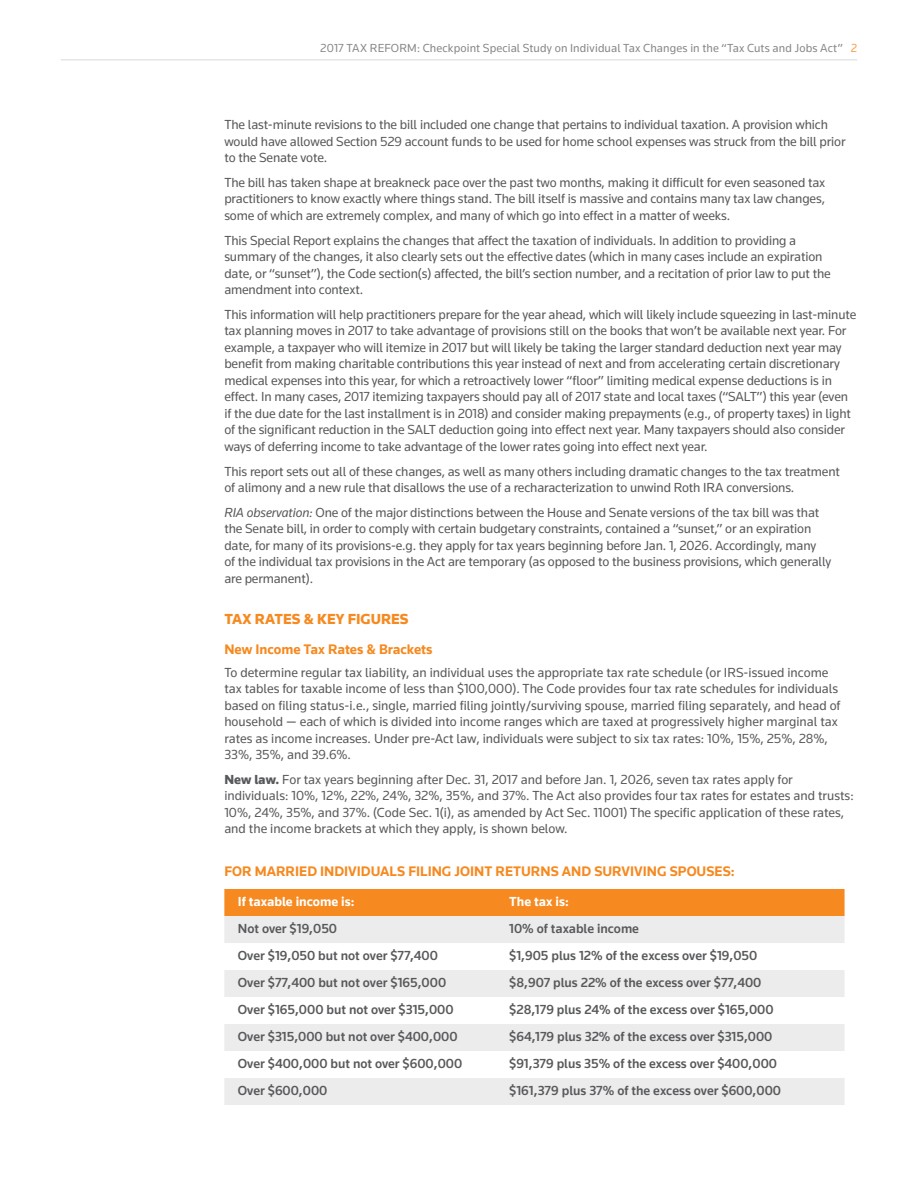
<style>
.page{position:relative;width:918px;height:1188px;background:#fff}
.page>*{position:absolute;margin:0;border:0;box-sizing:border-box;transform-origin:0 0}
.t1{font:900 15px "Knowledge 2017";color:#f6891f}
.t2{font:700 14.25px "Knowledge 2017";color:#f6891f}
.t3{font:13.5px/16.5px "Knowledge 2017";letter-spacing:-.01em;color:#58595b}
.t4{font:500 13.5px "Knowledge 2017";color:#58595b}
.t5{font:700 13.5px "Knowledge 2017";color:#fff}
.t6{font:12px "Knowledge 2017";letter-spacing:.01em;color:#86888a}
.s1{color:#f99e49}
.s2{font-style:italic}
.s3{font-weight:900}
</style>
<div class="page">
<hr style="left:61px;top:59px;width:796px;height:1px;background:#dcddde">
<div style="left:224px;top:889px;width:621px;height:27px;background:#f6891f"></div>
<svg style="left:224px;top:916px;width:621px;height:189px;fill:#ececed"></svg>
<p class="t6" style="left:320px;top:41px;width:538px">2017 TAX REFORM: Checkpoint Special Study on Individual Tax Changes in the “Tax Cuts and Jobs Act” <span class="s1">2</span></p>
<p class="t3" style="left:224px;top:116px;width:623px">The last-minute revisions to the bill included one change that pertains to individual taxation. A provision which would have allowed Section 529 account funds to be used for home school expenses was struck from the bill prior to the Senate vote.</p>
<p class="t3" style="left:224px;top:174px;width:602px;text-align:justify">The bill has taken shape at breakneck pace over the past two months, making it difficult for even seasoned tax practitioners to know exactly where things stand. The bill itself is massive and contains many tax law changes, some of which are extremely complex, and many of which go into effect in a matter of weeks.</p>
<p class="t3" style="left:224px;top:232px;width:608px">This Special Report explains the changes that affect the taxation of individuals. In addition to providing a summary of the changes, it also clearly sets out the effective dates (which in many cases include an expiration date, or “sunset”), the Code section(s) affected, the bill’s section number, and a recitation of prior law to put the amendment into context.</p>
<p class="t3" style="left:224px;top:306px;width:633px">This information will help practitioners prepare for the year ahead, which will likely include squeezing in last-minute tax planning moves in 2017 to take advantage of provisions still on the books that won’t be available next year. For example, a taxpayer who will itemize in 2017 but will likely be taking the larger standard deduction next year may benefit from making charitable contributions this year instead of next and from accelerating certain discretionary medical expenses into this year, for which a retroactively lower “floor” limiting medical expense deductions is in effect. In many cases, 2017 itemizing taxpayers should pay all of 2017 state and local taxes (“SALT”) this year (even if the due date for the last installment is in 2018) and consider making prepayments (e.g., of property taxes) in light of the significant reduction in the SALT deduction going into effect next year. Many taxpayers should also consider ways of deferring income to take advantage of the lower rates going into effect next year.</p>
<p class="t3" style="left:224px;top:463px;width:617px">This report sets out all of these changes, as well as many others including dramatic changes to the tax treatment of alimony and a new rule that disallows the use of a recharacterization to unwind Roth IRA conversions.</p>
<p class="t3" style="left:224px;top:504px;width:608px"><span class="s2">RIA observation:</span> One of the major distinctions between the House and Senate versions of the tax bill was that the Senate bill, in order to comply with certain budgetary constraints, contained a “sunset,” or an expiration date, for many of its provisions-e.g. they apply for tax years beginning before Jan. 1, 2026. Accordingly, many<br>of the individual tax provisions in the Act are temporary (as opposed to the business provisions, which generally are permanent).</p>
<p class="t1" style="left:224px;top:610px;width:186px">TAX RATES &amp; KEY FIGURES</p>
<p class="t2" style="left:224px;top:640px;width:210px">New Income Tax Rates &amp; Brackets</p>
<p class="t3" style="left:224px;top:664px;width:618px">To determine regular tax liability, an individual uses the appropriate tax rate schedule (or IRS-issued income tax tables for taxable income of less than $100,000). The Code provides four tax rate schedules for individuals based on filing status-i.e., single, married filing jointly/surviving spouse, married filing separately, and head of household — each of which is divided into income ranges which are taxed at progressively higher marginal tax rates as income increases. Under pre-Act law, individuals were subject to six tax rates: 10%, 15%, 25%, 28%, 33%, 35%, and 39.6%.</p>
<p class="t3" style="left:224px;top:771px;width:631px"><span class="s3">New law.</span> For tax years beginning after Dec. 31, 2017 and before Jan. 1, 2026, seven tax rates apply for individuals: 10%, 12%, 22%, 24%, 32%, 35%, and 37%. The Act also provides four tax rates for estates and trusts:<br>10%, 24%, 35%, and 37%. (Code Sec. 1(i), as amended by Act Sec. 11001) The specific application of these rates, and the income brackets at which they apply, is shown below.</p>
<p class="t2" style="left:224px;top:863px;width:512px">FOR MARRIED INDIVIDUALS FILING JOINT RETURNS AND SURVIVING SPOUSES:</p>
<p class="t5" style="left:238px;top:893px;width:118px">If taxable income is:</p>
<p class="t5" style="left:509px;top:893px;width:61px">The tax is:</p>
<p class="t4" style="left:238px;top:920px;width:101px">Not over $19,050</p>
<p class="t4" style="left:509px;top:920px;width:131px">10% of taxable income</p>
<p class="t4" style="left:238px;top:947px;width:202px">Over $19,050 but not over $77,400</p>
<p class="t4" style="left:509px;top:947px;width:250px">$1,905 plus 12% of the excess over $19,050</p>
<p class="t4" style="left:238px;top:974px;width:210px">Over $77,400 but not over $165,000</p>
<p class="t4" style="left:509px;top:974px;width:254px">$8,907 plus 22% of the excess over $77,400</p>
<p class="t4" style="left:238px;top:1001px;width:217px">Over $165,000 but not over $315,000</p>
<p class="t4" style="left:509px;top:1001px;width:266px">$28,179 plus 24% of the excess over $165,000</p>
<p class="t4" style="left:238px;top:1028px;width:221px">Over $315,000 but not over $400,000</p>
<p class="t4" style="left:509px;top:1028px;width:265px">$64,179 plus 32% of the excess over $315,000</p>
<p class="t4" style="left:238px;top:1055px;width:226px">Over $400,000 but not over $600,000</p>
<p class="t4" style="left:509px;top:1055px;width:269px">$91,379 plus 35% of the excess over $400,000</p>
<p class="t4" style="left:238px;top:1082px;width:91px">Over $600,000</p>
<p class="t4" style="left:509px;top:1082px;width:273px">$161,379 plus 37% of the excess over $600,000</p>
</div>
